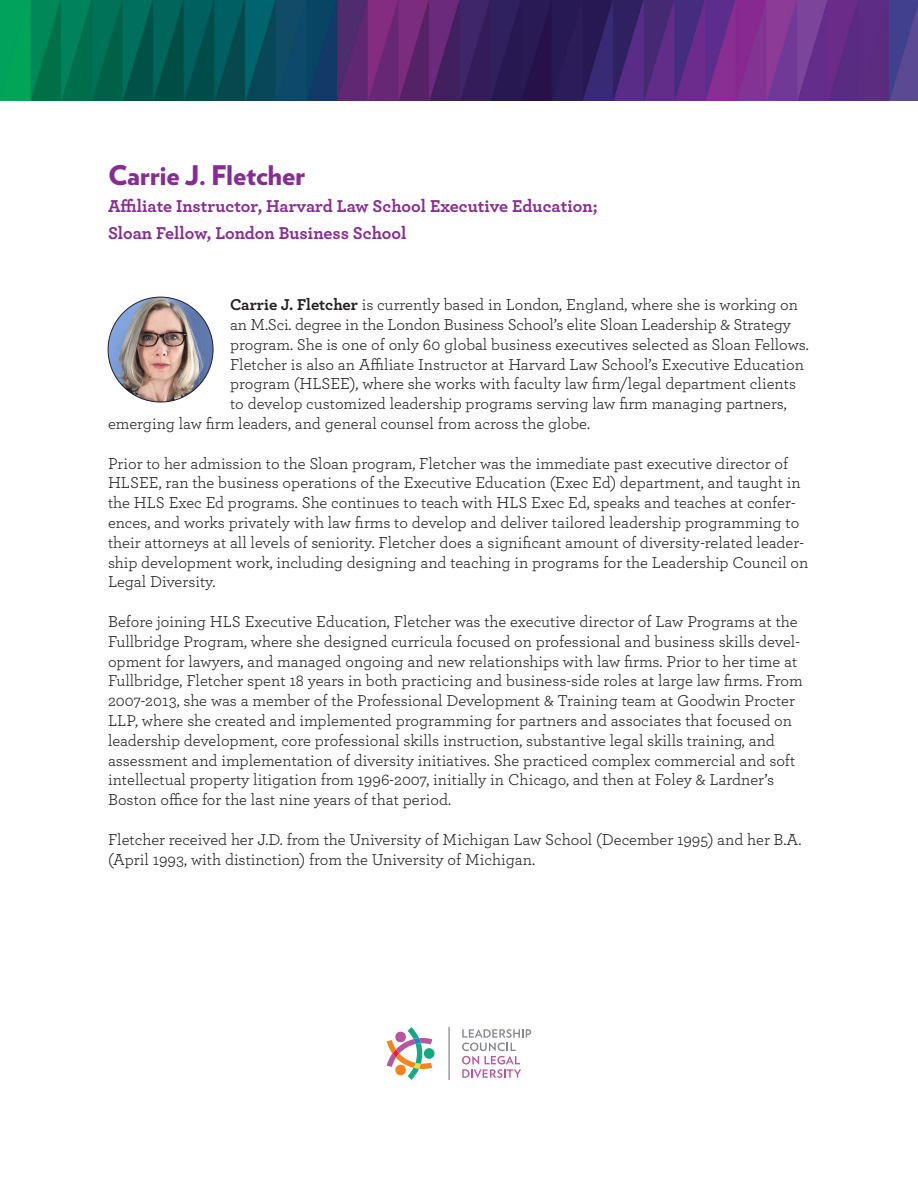
<style>
.page{position:relative;width:918px;height:1188px;background:#fff}
.page>*{position:absolute;margin:0;border:0;box-sizing:border-box;transform-origin:0 0}
.t1{font:900 27px "Verlag";letter-spacing:-.01em;color:#862d91}
.t2{font:700 18px/27px "Archer";color:#862d91}
.t3{font:16.5px/19.8px "Archer";color:#231f20}
.s1{font-weight:700}
</style>
<div class="page">
<svg style="left:462px;top:1029px;width:69px;height:49px"></svg>
<svg style="left:424px;top:1048px;width:11px;height:11px"></svg>
<svg style="left:387px;top:1027px;width:45px;height:53px"></svg>
<svg style="left:448px;top:1027px;width:2px;height:53px"></svg>
<img style="left:0;top:0;width:918px;height:100px">
<img style="left:108px;top:297px;width:105px;height:105px;border-radius:52px">
<p class="t1" style="left:108px;top:153px;width:199px">Carrie J. Fletcher</p>
<p class="t2" style="left:108px;top:191px;width:491px">Affiliate Instructor, Harvard Law School Executive Education;<br>Sloan Fellow, London Business School</p>
<p class="t3" style="left:230px;top:294px;width:580px"><span class="s1">Carrie J. Fletcher</span> is currently based in London, England, where she is working on an M.Sci. degree in the London Business School’s elite Sloan Leadership &amp; Strategy program. She is one of only 60 global business executives selected as Sloan Fellows.<br>Fletcher is also an Affiliate Instructor at Harvard Law School’s Executive Education program (HLSEE), where she works with faculty law firm/legal department clients to develop customized leadership programs serving law firm managing partners,</p>
<p class="t3" style="left:108px;top:413px;width:484px">emerging law firm leaders, and general counsel from across the globe.</p>
<p class="t3" style="left:108px;top:452px;width:702px">Prior to her admission to the Sloan program, Fletcher was the immediate past executive director of HLSEE, ran the business operations of the Executive Education (Exec Ed) department, and taught in the HLS Exec Ed programs. She continues to teach with HLS Exec Ed, speaks and teaches at confer&shy;ences, and works privately with law firms to develop and deliver tailored leadership programming to their attorneys at all levels of seniority. Fletcher does a significant amount of diversity-related leader&shy;ship development work, including designing and teaching in programs for the Leadership Council on Legal Diversity.</p>
<p class="t3" style="left:108px;top:611px;width:696px">Before joining HLS Executive Education, Fletcher was the executive director of Law Programs at the Fullbridge Program, where she designed curricula focused on professional and business skills devel&shy;opment for lawyers, and managed ongoing and new relationships with law firms. Prior to her time at Fullbridge, Fletcher spent 18 years in both practicing and business-side roles at large law firms. From 2007-2013, she was a member of the Professional Development &amp; Training team at Goodwin Procter LLP, where she created and implemented programming for partners and associates that focused on leadership development, core professional skills instruction, substantive legal skills training, and assessment and implementation of diversity initiatives. She practiced complex commercial and soft intellectual property litigation from 1996-2007, initially in Chicago, and then at Foley &amp; Lardner’s Boston office for the last nine years of that period.</p>
<p class="t3" style="left:108px;top:829px;width:695px">Fletcher received her J.D. from the University of Michigan Law School (December 1995) and her B.A. (April 1993, with distinction) from the University of Michigan.</p>
</div>
